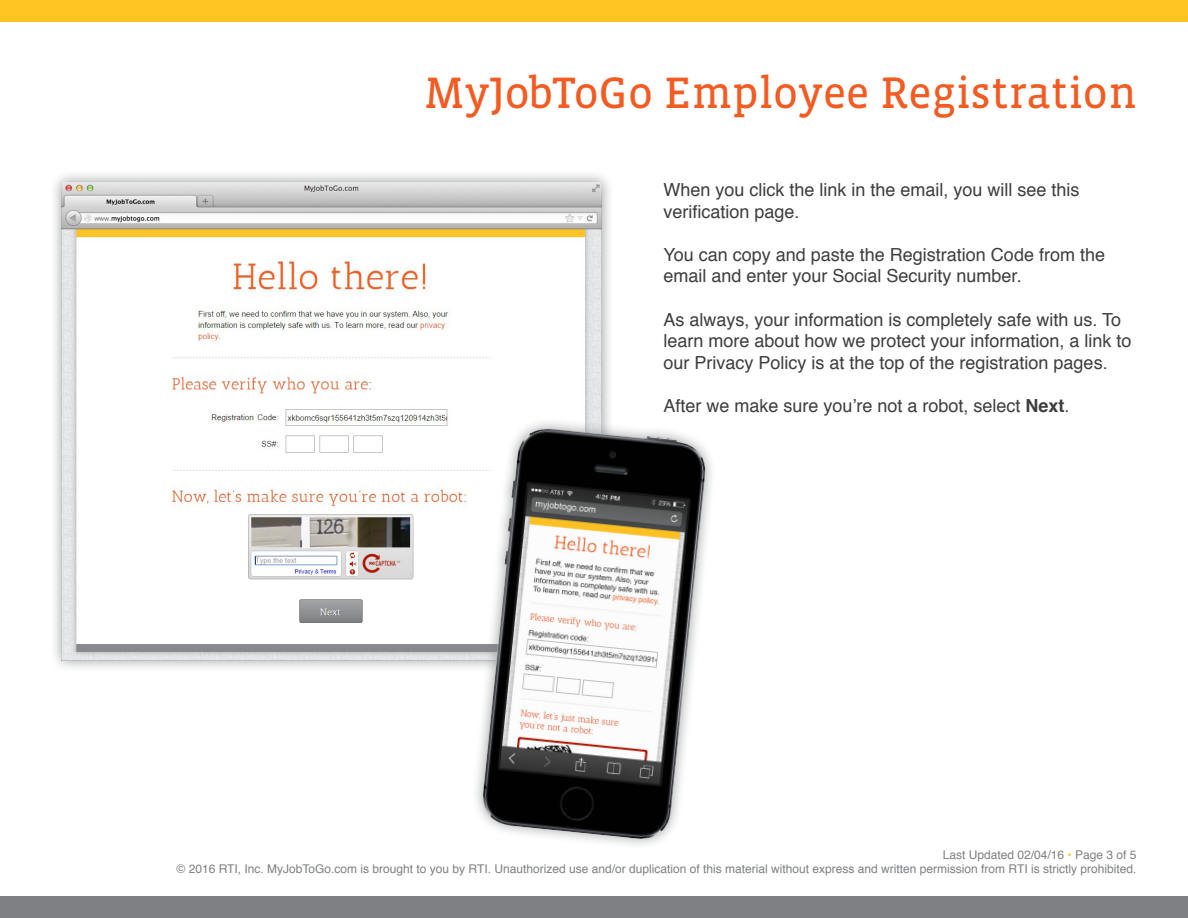
<style>
.page{position:relative;width:1188px;height:918px;background:#fff}
.page>*{position:absolute;margin:0;border:0;box-sizing:border-box;transform-origin:0 0}
.t1{font:45px "Vista Slab OT";color:#f25b21}
.t2{font:18px/21.6px "Helvetica";color:#3e3e3f}
.t3{font:12px/14.4px "Helvetica";color:#7e8083;text-align:right}
.s1{font-weight:700}
.s2{color:#fec422}
</style>
<div class="page">
<div style="left:0;top:0;width:1188px;height:22px;background:#fec422"></div>
<div style="left:0;top:896px;width:1188px;height:22px;background:#7e8083"></div>
<div style="left:49px;top:170px;width:566px;height:503px;background:#7e8083;opacity:.8"></div>
<img style="left:62px;top:183px;width:540px;height:477px">
<svg style="left:465px;top:410px;width:150px;height:263px"></svg>
<img style="left:476px;top:423px;width:236px;height:422px">
<h1 class="t1" style="left:424px;top:70px;width:714px">MyJobToGo Employee Registration</h1>
<p class="t2" style="left:663px;top:179px;width:418px">When you click the link in the email, you will see this verification page.</p>
<p class="t2" style="left:663px;top:244px;width:443px">You can copy and paste the Registration Code from the email and enter your Social Security number.</p>
<p class="t2" style="left:663px;top:309px;width:470px">As always, your information is completely safe with us. To learn more about how we protect your information, a link to our Privacy Policy is at the top of the registration pages.</p>
<p class="t2" style="left:663px;top:395px;width:408px">After we make sure you’re not a robot, select <span class="s1">Next</span>.</p>
<p class="t3" style="left:177px;top:848px;width:961px">Last Updated 02/04/16 <span class="s2">•</span> Page 3 of 5<br>© 2016 RTI, Inc. MyJobToGo.com is brought to you by RTI. Unauthorized use and/or duplication of this material without express and written permission from RTI is strictly prohibited.</p>
</div>
